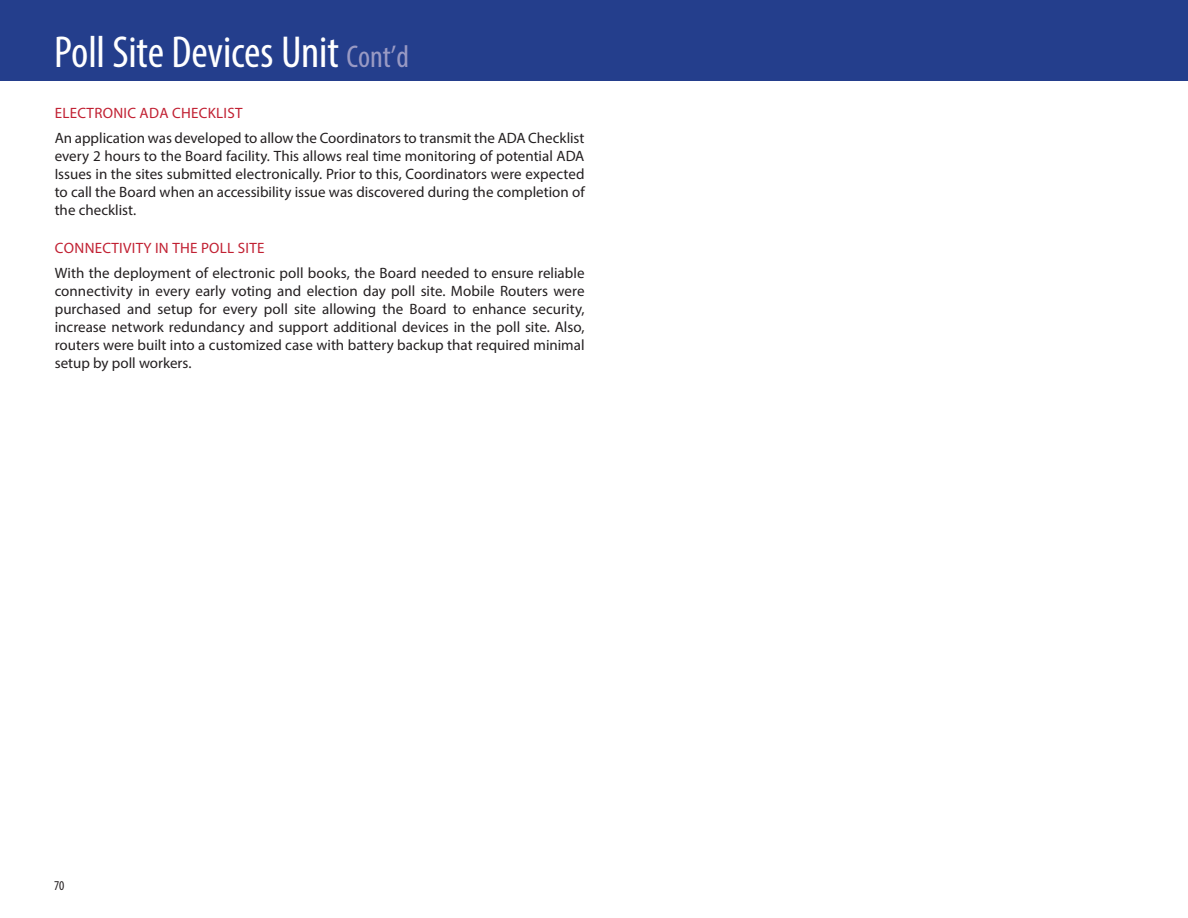
<style>
.page{position:relative;width:1188px;height:918px;background:#fff}
.page>*{position:absolute;margin:0;border:0;box-sizing:border-box;transform-origin:0 0}
.t1{font:condensed 45px "Myriad Pro";letter-spacing:-.005em;color:#fff}
.t2{font:15px/18px "Myriad Pro";color:#231f20;text-align:justify}
.t3{font:15px "Myriad Pro";letter-spacing:.02em;color:#c12032}
.t4{font:condensed 13.5px "Myriad Pro";color:#231f20}
.s1{font-size:31.5px;color:#999ac4}
</style>
<div class="page">
<div style="left:0;top:0;width:1188px;height:81px;background:#243e8c"></div>
<h1 class="t1" style="left:54px;top:25px;width:357px">Poll Site Devices Unit <span class="s1">Cont’d</span></h1>
<p class="t3" style="left:55px;top:103px;width:189px">ELECTRONIC ADA CHECKLIST</p>
<p class="t2" style="left:55px;top:128px;width:531px">An application was developed to allow the Coordinators to transmit the ADA Checklist every 2 hours to the Board facility. This allows real time monitoring of potential ADA Issues in the sites submitted electronically. Prior to this, Coordinators were expected to call the Board when an accessibility issue was discovered during the completion of the checklist.</p>
<p class="t3" style="left:55px;top:238px;width:211px">CONNECTIVITY IN THE POLL SITE</p>
<p class="t2" style="left:55px;top:263px;width:531px">With the deployment of electronic poll books, the Board needed to ensure reliable connectivity in every early voting and election day poll site. Mobile Routers were purchased and setup for every poll site allowing the Board to enhance security, increase network redundancy and support additional devices in the poll site. Also, routers were built into a customized case with battery backup that required minimal setup by poll workers.</p>
<p class="t4" style="left:54px;top:878px;width:12px">70</p>
</div>
